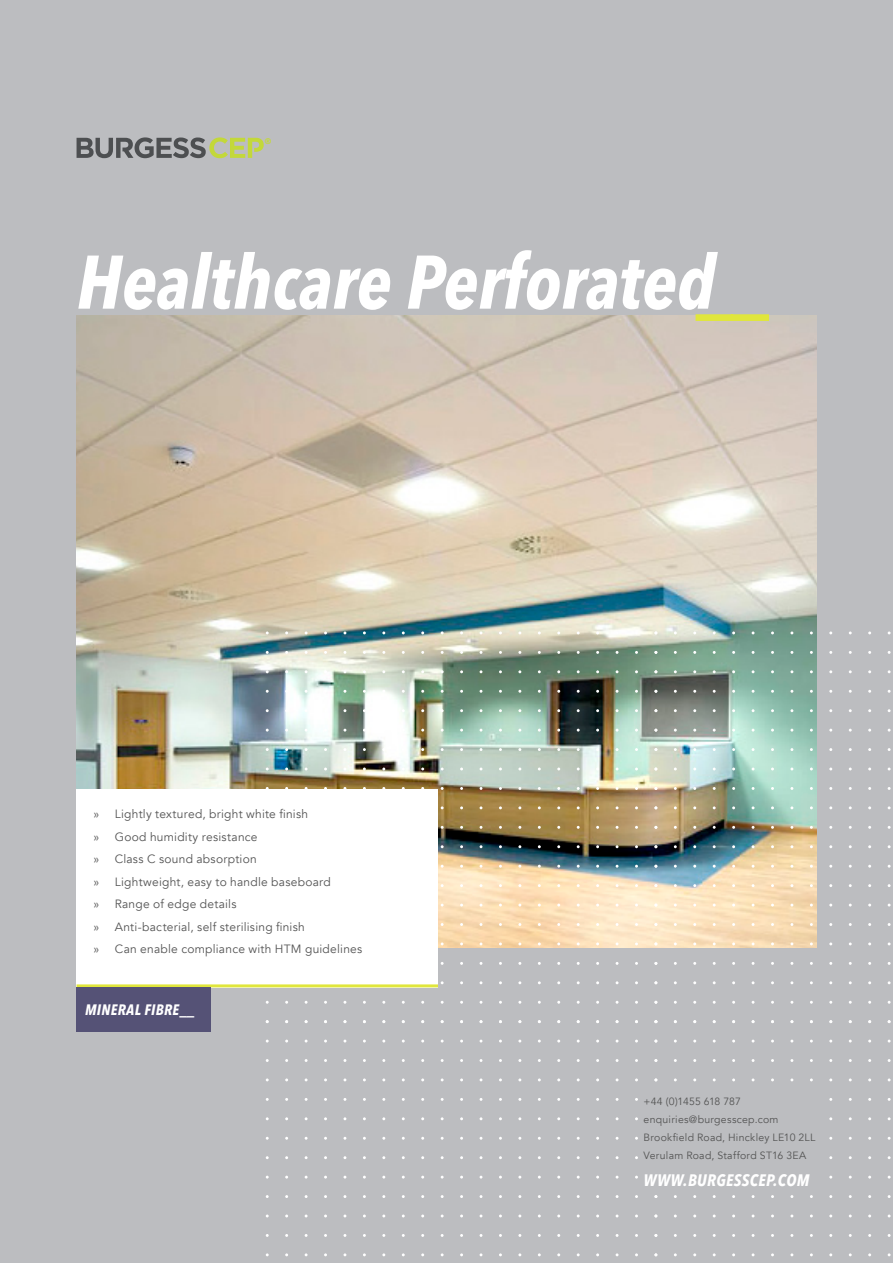
<style>
.page{position:relative;width:893px;height:1263px;background:#bcbdc0}
.page>*{position:absolute;margin:0;border:0;box-sizing:border-box;transform-origin:0 0}
.t1{font:italic 700 condensed 16.5px "Avenir Next LT Pro";letter-spacing:.025em;color:#fff}
.Small_Title{font:italic 700 condensed 15px "Avenir Next LT Pro";letter-spacing:.025em;color:#fff}
.t2{font:12px "Avenir";letter-spacing:.02em;color:#545454}
.t3{font:10.5px/18px "Avenir";letter-spacing:.025em;color:#545454}
.t4{font:900 8.1px "Avenir LT Std";color:#c3d83a}
</style>
<div class="page">
<svg style="left:77px;top:137px;width:187px;height:21px"></svg>
<img style="left:77px;top:316px;width:739px;height:631px">
<svg style="left:696px;top:314px;width:73px;height:7px"></svg>
<svg style="left:78px;top:250px;width:640px;height:60px"></svg>
<div style="left:77px;top:789px;width:361px;height:198px;background:#fff"></div>
<hr style="left:77px;top:984px;width:361px;height:3px;background:#e0e63c">
<div style="left:77px;top:987px;width:134px;height:45px;background:#555276"></div>
<p class="t4" style="left:265px;top:136px;width:8px">®</p>
<p class="t2" style="left:94px;top:807px;width:216px">» Lightly textured, bright white finish</p>
<p class="t2" style="left:94px;top:829px;width:166px">» Good humidity resistance</p>
<p class="t2" style="left:94px;top:852px;width:165px">» Class C sound absorption</p>
<p class="t2" style="left:94px;top:874px;width:239px">» Lightweight, easy to handle baseboard</p>
<p class="t2" style="left:94px;top:897px;width:144px">» Range of edge details</p>
<p class="t2" style="left:94px;top:919px;width:213px">» Anti-bacterial, self sterilising finish</p>
<p class="t2" style="left:94px;top:942px;width:270px">» Can enable compliance with HTM guidelines</p>
<p class="Small_Title" style="left:85px;top:1001px;width:111px">MINERAL FIBRE__</p>
<p class="t3" style="left:644px;top:1093px;width:173px">+44 (0)1455 618 787 enquiries@burgesscep.com<br>Brookfield Road, Hinckley LE10 2LL<br>Verulam Road, Stafford ST16 3EA</p>
<h1 class="t1" style="left:644px;top:1170px;width:167px">WWW.BURGESSCEP.COM</h1>
</div>
